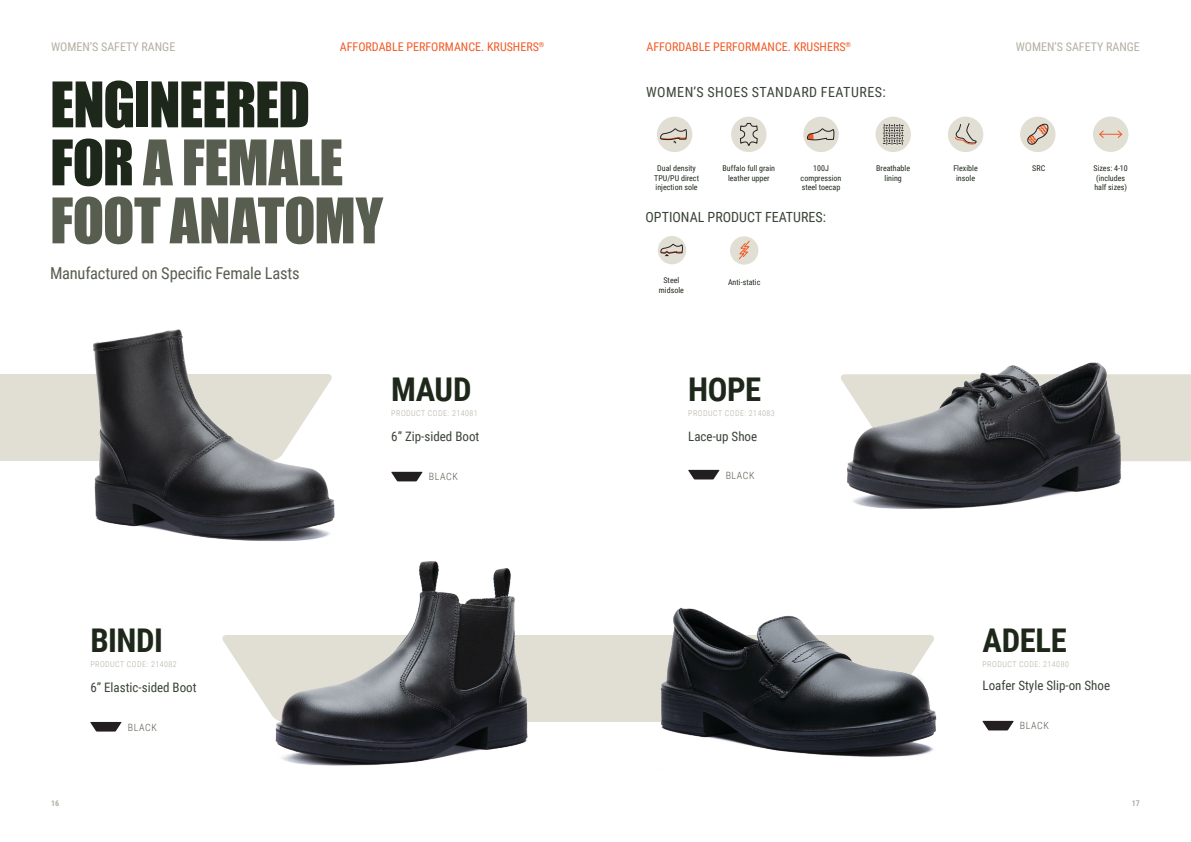
<style>
.page{position:relative;width:1191px;height:842px;background:#fff}
.page>*{position:absolute;margin:0;border:0;box-sizing:border-box;transform-origin:0 0}
.KRUSHERS_subhead_24p{font:58px/58px "Impact";letter-spacing:-.015em;color:#575e50}
.KRUSHERS_subhead{font:700 32.7px "Roboto Condensed";letter-spacing:-.015em;color:#1e281a}
.KRUSHERS_subhead_24p-2{font:16.4px "Roboto Condensed";letter-spacing:-.015em;color:#575e50}
.KRUSHERS_Body{font:14px "Roboto Condensed";letter-spacing:.035em;color:#3a4437}
.KRUSHERS_Body-2{font:14px "Roboto Condensed";letter-spacing:.005em;color:#3a4437}
.KRUSHERS_Body-3{font:13px "Roboto Condensed";color:#3a4437}
.KRUSHERS_Body-4{font:12px "Roboto Condensed";color:#f15a25}
.KRUSHERS_Body-5{font:12px "Roboto Condensed";color:#b4afa2}
.KRUSHERS_caption{font:300 10px "Roboto Condensed";letter-spacing:.06em;color:#575e50}
.KRUSHERS_Body-6{font:8px/9.6px "Roboto Condensed";color:#1e281a;text-align:center}
.KRUSHERS_caption-2{font:300 8px "Roboto Condensed";letter-spacing:.06em;color:#b4afa2}
.t1{font:700 8px "Roboto Condensed";color:#b4afa2}
.KRUSHERS_Body-7{font:7px "Roboto Condensed";color:#f15a25}
.s1{color:#1e281a}
</style>
<div class="page">
<div style="left:556px;top:635px;width:90px;height:87px;background:#e1ded4"></div>
<img style="left:0;top:329px;width:423px;height:202px">
<img style="left:646px;top:607px;width:291px;height:150px">
<img style="left:167px;top:491px;width:389px;height:275px">
<img style="left:841px;top:362px;width:350px;height:147px">
<svg style="left:391px;top:472px;width:31px;height:9px"></svg>
<svg style="left:982px;top:721px;width:31px;height:9px"></svg>
<svg style="left:688px;top:470px;width:31px;height:9px"></svg>
<svg style="left:90px;top:722px;width:32px;height:9px"></svg>
<div style="left:657px;top:117px;width:35px;height:35px;background:#e1ded4;border-radius:50%"></div>
<div style="left:731px;top:117px;width:35px;height:35px;background:#e1ded4;border-radius:50%"></div>
<div style="left:803px;top:117px;width:35px;height:35px;background:#e1ded4;border-radius:50%"></div>
<div style="left:875px;top:117px;width:36px;height:35px;background:#e1ded4;border-radius:50%"></div>
<div style="left:948px;top:117px;width:35px;height:35px;background:#e1ded4;border-radius:50%"></div>
<div style="left:1020px;top:117px;width:35px;height:35px;background:#e1ded4;border-radius:50%"></div>
<svg style="left:660px;top:128px;width:27px;height:16px"></svg>
<svg style="left:740px;top:123px;width:18px;height:23px"></svg>
<svg style="left:883px;top:124px;width:20px;height:21px"></svg>
<svg style="left:807px;top:128px;width:27px;height:13px"></svg>
<svg style="left:954px;top:123px;width:23px;height:22px"></svg>
<svg style="left:1021px;top:122px;width:28px;height:27px"></svg>
<div style="left:730px;top:236px;width:28px;height:29px;background:#e1ded4;border-radius:50%"></div>
<svg style="left:738px;top:240px;width:12px;height:20px"></svg>
<div style="left:1093px;top:117px;width:35px;height:35px;background:#e1ded4;border-radius:50%"></div>
<svg style="left:1099px;top:130px;width:23px;height:8px"></svg>
<div style="left:658px;top:236px;width:28px;height:28px;background:#e1ded4;border-radius:50%"></div>
<svg style="left:660px;top:243px;width:23px;height:13px"></svg>
<p class="KRUSHERS_Body-7" style="left:539px;top:40px;width:7px">®</p>
<p class="KRUSHERS_Body-4" style="left:646px;top:38px;width:206px">AFFORDABLE PERFORMANCE. KRUSHERS<sup>®</sup></p>
<p class="KRUSHERS_Body-5" style="left:51px;top:38px;width:126px">WOMEN’S SAFETY RANGE</p>
<p class="KRUSHERS_Body-4" style="left:340px;top:38px;width:200px">AFFORDABLE PERFORMANCE. KRUSHERS</p>
<p class="KRUSHERS_Body-5" style="left:1015px;top:38px;width:126px">WOMEN’S SAFETY RANGE</p>
<p class="KRUSHERS_subhead_24p" style="left:50px;top:74px;width:334px"><span class="s1">ENGINEERED<br>FOR</span> A FEMALE<br>FOOT ANATOMY</p>
<p class="KRUSHERS_subhead_24p-2" style="left:50px;top:261px;width:251px">Manufactured on Specific Female Lasts</p>
<p class="KRUSHERS_Body" style="left:646px;top:82px;width:241px">WOMEN’S SHOES STANDARD FEATURES:</p>
<p class="KRUSHERS_Body-6" style="left:654px;top:163px;width:46px">Dual density<br>TPU/PU direct injection sole</p>
<p class="KRUSHERS_Body-6" style="left:722px;top:163px;width:54px">Buffalo full grain leather upper</p>
<p class="KRUSHERS_Body-6" style="left:800px;top:163px;width:42px">100J compression steel toecap</p>
<p class="KRUSHERS_Body-6" style="left:876px;top:163px;width:35px">Breathable</p>
<p class="KRUSHERS_Body-6" style="left:884px;top:173px;width:19px">lining</p>
<p class="KRUSHERS_Body-2" style="left:645px;top:207px;width:182px">OPTIONAL PRODUCT FEATURES:</p>
<p class="KRUSHERS_Body-6" style="left:663px;top:275px;width:17px">Steel</p>
<p class="KRUSHERS_Body-6" style="left:659px;top:285px;width:27px">midsole</p>
<p class="KRUSHERS_Body-6" style="left:728px;top:277px;width:34px">Anti-static</p>
<p class="KRUSHERS_subhead" style="left:391px;top:366px;width:82px">MAUD</p>
<p class="KRUSHERS_subhead" style="left:688px;top:366px;width:74px">HOPE</p>
<p class="KRUSHERS_caption-2" style="left:391px;top:407px;width:88px">PRODUCT CODE: 214081</p>
<p class="KRUSHERS_caption-2" style="left:688px;top:408px;width:88px">PRODUCT CODE: 214083</p>
<p class="KRUSHERS_Body-3" style="left:391px;top:427px;width:90px">6” Zip-sided Boot</p>
<p class="KRUSHERS_Body-3" style="left:688px;top:427px;width:71px">Lace-up Shoe</p>
<p class="KRUSHERS_caption" style="left:429px;top:470px;width:31px">BLACK</p>
<p class="KRUSHERS_caption" style="left:725px;top:468px;width:31px">BLACK</p>
<p class="KRUSHERS_Body-6" style="left:953px;top:163px;width:26px">Flexible</p>
<p class="KRUSHERS_Body-6" style="left:956px;top:173px;width:20px">insole</p>
<p class="KRUSHERS_Body-6" style="left:1032px;top:163px;width:14px">SRC</p>
<p class="KRUSHERS_Body-6" style="left:1093px;top:163px;width:36px;text-align:left">Sizes: 4-10 (includes half sizes)</p>
<p class="KRUSHERS_subhead" style="left:90px;top:617px;width:74px">BINDI</p>
<p class="KRUSHERS_subhead" style="left:982px;top:617px;width:86px">ADELE</p>
<p class="KRUSHERS_caption-2" style="left:90px;top:659px;width:88px">PRODUCT CODE: 214082</p>
<p class="KRUSHERS_caption-2" style="left:982px;top:658px;width:88px">PRODUCT CODE: 214080</p>
<p class="KRUSHERS_Body-3" style="left:90px;top:678px;width:108px">6” Elastic-sided Boot</p>
<p class="KRUSHERS_Body-3" style="left:982px;top:676px;width:129px">Loafer Style Slip-on Shoe</p>
<p class="KRUSHERS_caption" style="left:128px;top:720px;width:31px">BLACK</p>
<p class="KRUSHERS_caption" style="left:1020px;top:719px;width:31px">BLACK</p>
<p class="t1" style="left:51px;top:798px;width:10px">16</p>
<p class="t1" style="left:1131px;top:798px;width:10px">17</p>
</div>
